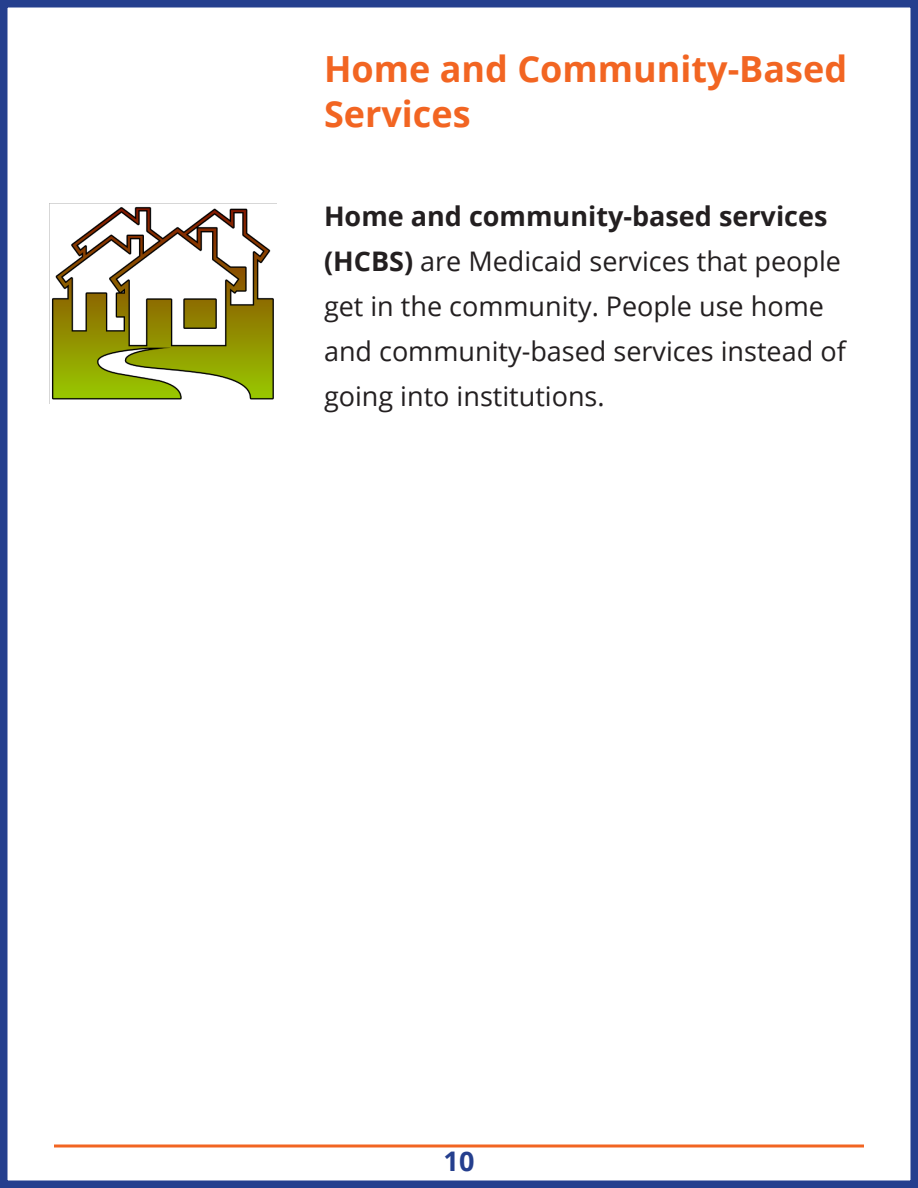
<style>
.page{position:relative;width:918px;height:1188px;background:#fff}
.page>*{position:absolute;margin:0;border:0;box-sizing:border-box;transform-origin:0 0}
.Header_Lv_2{font:700 36px/45px "Open Sans";color:#f26522}
.Body_Text__P{font:27px/45px "Open Sans";color:#231f20}
.t1{font:700 27px "Open Sans";color:#253f8e}
.s1{font-weight:700}
</style>
<div class="page">
<div style="left:0;top:0;width:918px;height:1188px;border:8px solid #253f8e"></div>
<svg style="left:54px;top:1144px;width:810px;height:4px;background:#f58b59"></svg>
<svg style="left:917px;top:0;width:1px;height:1188px"></svg>
<img style="left:50px;top:203px;width:227px;height:197px">
<p class="Header_Lv_2" style="left:324px;top:45px;width:525px">Home and Community-Based<br>Services</p>
<p class="Body_Text__P" style="left:324px;top:193px;width:523px"><span class="s1">Home and community-based services (HCBS)</span> are Medicaid services that people get in the community. People use home and community-based services instead of going into institutions.</p>
<p class="t1" style="left:444px;top:1142px;width:32px">10</p>
</div>
